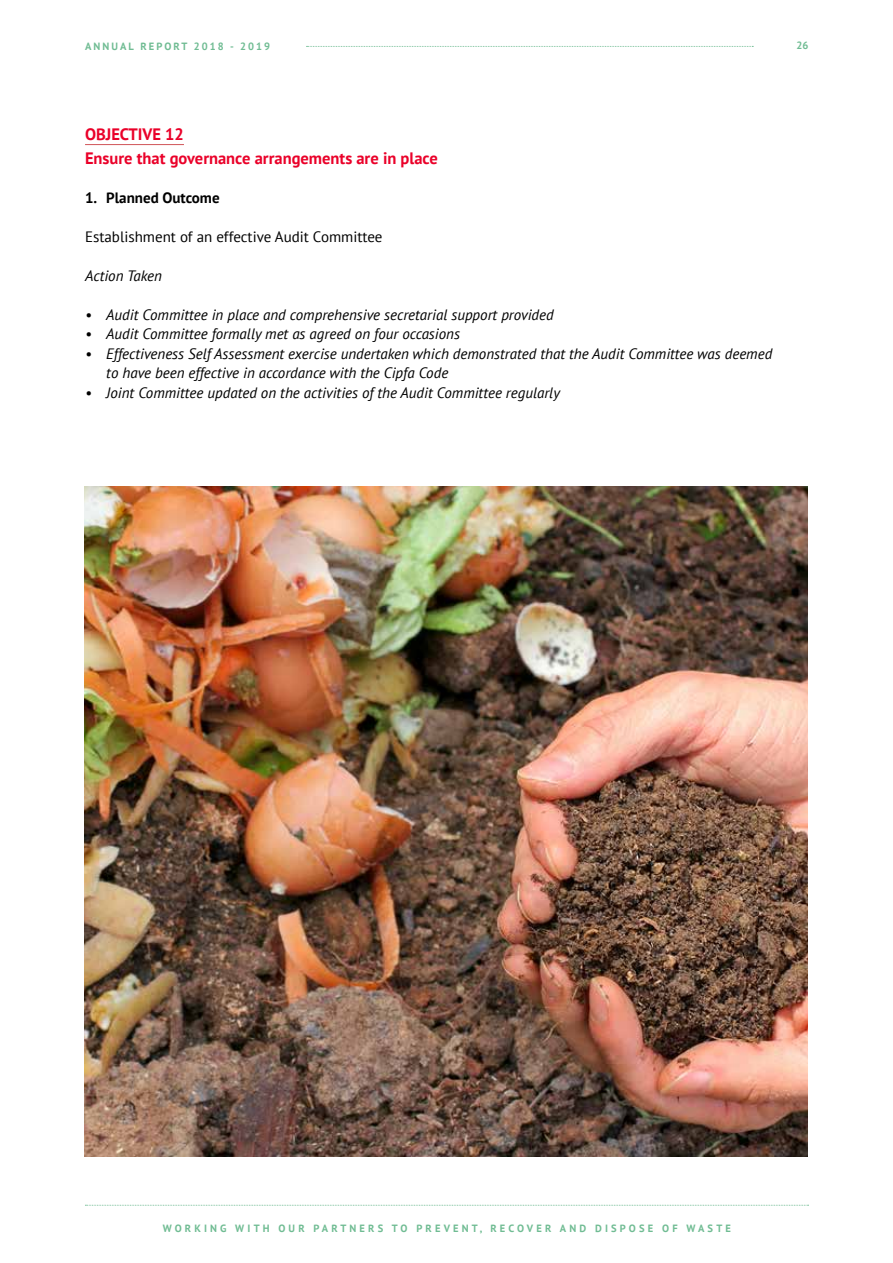
<style>
.page{position:relative;width:893px;height:1263px;background:#fff}
.page>*{position:absolute;margin:0;border:0;box-sizing:border-box;transform-origin:0 0}
.t1{font:700 16.5px/23.7px "PT Sans";color:#ea0029}
.t2{font:italic 15px/19.5px "PT Sans";color:#000}
.t3{font:15px "PT Sans";color:#000}
.t4{font:700 15px "PT Sans";color:#000}
.t5{font:700 10.5px "PT Sans";letter-spacing:.3em;color:#70bc93}
.t6{font:700 10.5px "PT Sans";letter-spacing:.2em;color:#70bc93}
</style>
<div class="page">
<svg style="left:307px;top:46px;width:446px;height:1px"></svg>
<svg style="left:85px;top:1205px;width:723px;height:1px"></svg>
<img style="left:85px;top:487px;width:723px;height:670px">
<hr style="left:85px;top:144px;width:99px;height:1px;background:#d05559">
<p class="t6" style="left:85px;top:40px;width:187px">ANNUAL REPORT 2018 - 2019</p>
<p class="t5" style="left:796px;top:38px;width:13px">26</p>
<p class="t1" style="left:85px;top:122px;width:354px">OBJECTIVE 12<br>Ensure that governance arrangements are in place</p>
<p class="t4" style="left:85px;top:187px;width:136px">1. Planned Outcome</p>
<p class="t3" style="left:85px;top:227px;width:299px">Establishment of an effective Audit Committee</p>
<p class="t2" style="left:85px;top:265px;width:78px">Action Taken</p>
<p class="t2" style="left:85px;top:304px;width:470px">• Audit Committee in place and comprehensive secretarial support provided</p>
<p class="t2" style="left:85px;top:324px;width:377px">• Audit Committee formally met as agreed on four occasions</p>
<p class="t2" style="left:106px;top:343px;width:667px;text-indent:-21px">• Effectiveness Self Assessment exercise undertaken which demonstrated that the Audit Committee was deemed to have been effective in accordance with the Cipfa Code</p>
<p class="t2" style="left:85px;top:382px;width:476px">• Joint Committee updated on the activities of the Audit Committee regularly</p>
<p class="t5" style="left:163px;top:1221px;width:570px">WORKING WITH OUR PARTNERS TO PREVENT, RECOVER AND DISPOSE OF WASTE</p>
</div>
